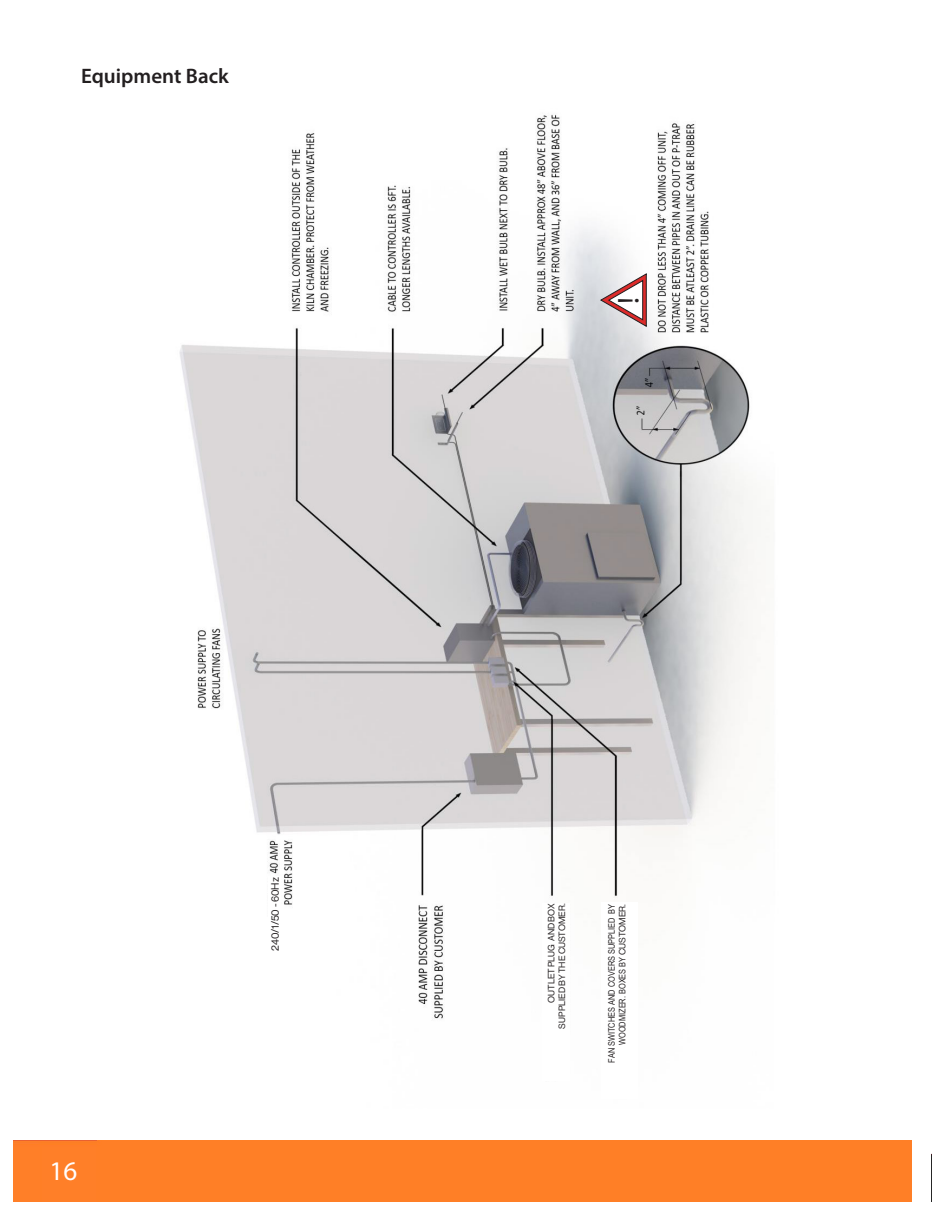
<style>
.page{position:relative;width:932px;height:1215px;background:#fff}
.page>*{position:absolute;margin:0;border:0;box-sizing:border-box;transform-origin:0 0}
.t1{font:30px "Myriad Pro";color:#231f20}
.t2{font:27px "Myriad Pro";color:#fff}
.t3{font:600 21px "Myriad Pro";color:#231f20}
.t4{font:10.5px "N Haas Grotesk DS Pro 55 Rg";color:#231f20}
.t5{font:9px/10.8px "Arial Narrow";color:#231f20;text-align:right}
.t6{font:9px "N Haas Grotesk DS Pro 55 Rg";color:#231f20}
.s1{font-family:"N Haas Grotesk DS Pro 55 Rg"}
</style>
<div class="page">
<img style="left:931px;top:1153px;width:1px;height:49px">
<div style="left:14px;top:1141px;width:897px;height:61px;background:#ff7f26"></div>
<img style="left:179px;top:114px;width:575px;height:905px">
<svg style="left:600px;top:274px;width:46px;height:52px"></svg>
<div style="left:268px;top:876px;width:13px;height:75px;background:#fff"></div>
<div style="left:542px;top:904px;width:28px;height:177px;background:#fff"></div>
<img style="left:601px;top:903px;width:37px;height:116px">
<p class="t3" style="left:81px;top:63px;width:149px">Equipment Back</p>
<h2 class="t2" style="left:50px;top:1155px;width:29px">16</h2>
<p class="t4" style="left:269px;top:951px;width:75px;rotate:-90deg">240/1/50 - 60Hz</p>
<p class="t1" style="left:610px;top:304px;width:8px;rotate:-90deg">!</p>
<p class="t6" style="left:546px;top:1003px;width:101px;rotate:-90deg">OUTLET PLUG AND BOX</p>
<p class="t6" style="left:557px;top:1029px;width:126px;rotate:-90deg">SUPPLIED BY THE CUSTOMER.</p>
<p class="t5" style="left:605px;top:1063px;width:160px;rotate:-90deg">FAN SWITCHES AND COVERS SUPPLIED BY<br>WOODMIZER. BOXES BY <span class="s1">CUSTOMER.</span></p>
</div>
